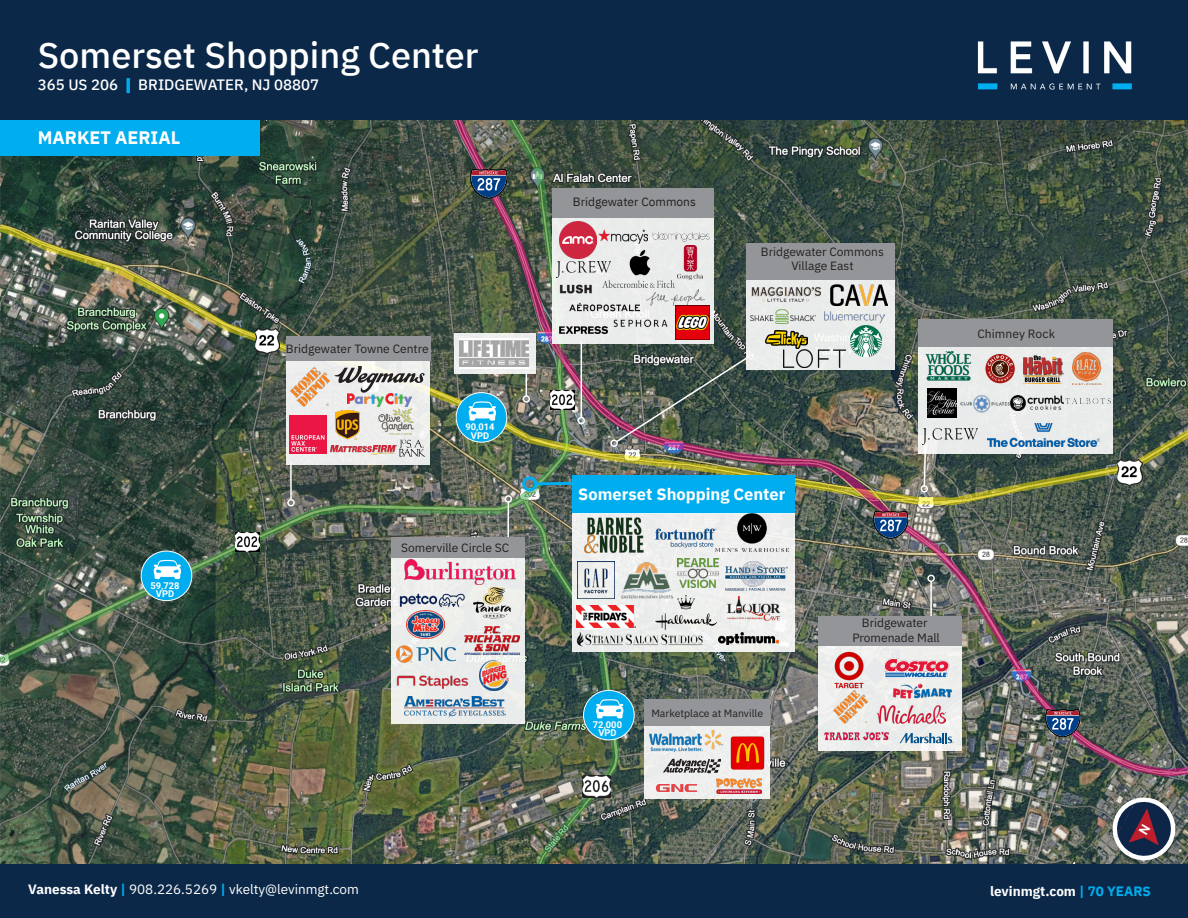
<style>
.page{position:relative;width:1188px;height:918px;background:#fff}
.page>*{position:absolute;margin:0;border:0;box-sizing:border-box;transform-origin:0 0}
.t1{font:500 36px "IBM Plex Sans";color:#fff}
.t2{font:700 18px "IBM Plex Sans";color:#fff}
.t3{font:700 16.5px "IBM Plex Sans";color:#fff}
.t4{font:500 15px "IBM Plex Sans";color:#fff}
.t5{font:13.5px "IBM Plex Sans";color:#fff}
.t6{font:700 13.5px "IBM Plex Sans";color:#fff}
.t7{font:12px "IBM Plex Sans";color:#231f20}
.t8{font:12px "IBM Plex Sans";color:#231f20}
.t9{font:10.5px "IBM Plex Sans";color:#231f20}
.t10{font:700 9.3px "Roboto";color:#fff}
.s1{font-weight:700;color:#00adef}
.s2{font-weight:700}
.s3{color:#00adef}
</style>
<div class="page">
<img style="left:0;top:666px;width:1188px;height:198px">
<div style="left:644px;top:726px;width:126px;height:73px;background:#efefee"></div>
<img style="left:716px;top:779px;width:45px;height:15px">
<img style="left:656px;top:784px;width:41px;height:8px">
<svg style="left:0;top:120px;width:452px;height:546px;background:#3b5b54"></svg>
<img style="left:0;top:222px;width:452px;height:285px">
<img style="left:452px;top:120px;width:736px;height:658px">
<img style="left:235px;top:532px;width:25px;height:20px">
<img style="left:550px;top:391px;width:25px;height:19px">
<img style="left:1117px;top:459px;width:25px;height:27px">
<img style="left:255px;top:329px;width:24px;height:26px">
<svg style="left:471px;top:169px;width:36px;height:29px"></svg>
<svg style="left:1046px;top:710px;width:34px;height:27px"></svg>
<hr style="left:580px;top:342px;width:2px;height:76px;background:#fff">
<div style="left:577px;top:417px;width:8px;height:7px;border:2px solid #fff;border-radius:50%"></div>
<div style="left:552px;top:217px;width:161px;height:127px;background:#eaeceb"></div>
<img style="left:677px;top:245px;width:26px;height:34px">
<img style="left:676px;top:306px;width:34px;height:34px">
<img style="left:647px;top:290px;width:58px;height:15px">
<img style="left:569px;top:302px;width:70px;height:14px">
<img style="left:560px;top:221px;width:37px;height:37px">
<img style="left:559px;top:284px;width:33px;height:10px">
<img style="left:556px;top:262px;width:55px;height:15px">
<img style="left:599px;top:230px;width:48px;height:14px">
<img style="left:653px;top:232px;width:57px;height:10px">
<img style="left:560px;top:326px;width:47px;height:8px">
<img style="left:602px;top:281px;width:72px;height:7px">
<div style="left:552px;top:188px;width:161px;height:29px;background:#939598"></div>
<img style="left:629px;top:249px;width:22px;height:27px">
<img style="left:614px;top:314px;width:53px;height:14px">
<div style="left:286px;top:346px;width:143px;height:119px;background:#edeeec"></div>
<img style="left:290px;top:368px;width:40px;height:39px">
<img style="left:348px;top:393px;width:63px;height:14px">
<svg style="left:334px;top:367px;width:91px;height:26px"></svg>
<img style="left:335px;top:410px;width:24px;height:30px">
<img style="left:378px;top:408px;width:46px;height:28px">
<img style="left:289px;top:415px;width:38px;height:38px">
<img style="left:331px;top:445px;width:65px;height:9px">
<svg style="left:399px;top:440px;width:26px;height:17px"></svg>
<div style="left:286px;top:336px;width:144px;height:25px;background:#939598"></div>
<div style="left:572px;top:475px;width:223px;height:39px;background:#00adef"></div>
<div style="left:572px;top:514px;width:223px;height:138px;background:#eeefed"></div>
<img style="left:624px;top:606px;width:11px;height:22px">
<img style="left:655px;top:596px;width:61px;height:34px">
<img style="left:726px;top:561px;width:62px;height:30px">
<img style="left:624px;top:517px;width:21px;height:36px">
<img style="left:718px;top:632px;width:60px;height:13px">
<img style="left:655px;top:528px;width:60px;height:19px">
<img style="left:715px;top:514px;width:74px;height:38px">
<img style="left:625px;top:630px;width:80px;height:16px">
<img style="left:624px;top:562px;width:48px;height:36px">
<img style="left:678px;top:558px;width:41px;height:30px">
<div style="left:0;top:0;width:1188px;height:120px;background:#0b2848"></div>
<img style="left:977px;top:41px;width:155px;height:49px">
<svg style="left:874px;top:511px;width:34px;height:27px"></svg>
<div style="left:456px;top:393px;width:51px;height:49px;background:#00aeef;border-radius:50%"></div>
<div style="left:456px;top:392px;width:51px;height:51px;border:1px solid #fff;border-radius:50%"></div>
<svg style="left:469px;top:401px;width:27px;height:20px"></svg>
<div style="left:584px;top:690px;width:50px;height:50px;background:#00aeef;border-radius:50%"></div>
<img style="left:520px;top:497px;width:104px;height:367px">
<div style="left:141px;top:551px;width:51px;height:50px;background:#00aeef;border-radius:50%"></div>
<div style="left:141px;top:551px;width:51px;height:50px;border:1px solid #fff;border-radius:50%"></div>
<svg style="left:154px;top:560px;width:27px;height:19px"></svg>
<img style="left:716px;top:596px;width:71px;height:27px">
<hr style="left:507px;top:502px;width:2px;height:41px;background:#fff">
<div style="left:505px;top:495px;width:7px;height:8px;border:2px solid #fff;border-radius:50%"></div>
<div style="left:391px;top:555px;width:134px;height:169px;background:#ecedec"></div>
<img style="left:399px;top:593px;width:66px;height:18px">
<img style="left:465px;top:626px;width:55px;height:28px">
<img style="left:473px;top:587px;width:37px;height:32px">
<img style="left:480px;top:661px;width:29px;height:29px">
<img style="left:396px;top:645px;width:59px;height:18px">
<img style="left:406px;top:611px;width:38px;height:27px">
<img style="left:404px;top:559px;width:111px;height:25px">
<img style="left:396px;top:665px;width:75px;height:24px">
<img style="left:404px;top:697px;width:102px;height:20px">
<div style="left:391px;top:537px;width:134px;height:21px;background:#939598"></div>
<svg style="left:536px;top:480px;width:36px;height:7px"></svg>
<div style="left:522px;top:476px;width:15px;height:15px;border:3px solid #00adef;border-radius:50%"></div>
<div style="left:918px;top:346px;width:194px;height:108px;background:#eaeceb"></div>
<div style="left:918px;top:320px;width:194px;height:27px;background:#939598"></div>
<img style="left:925px;top:351px;width:47px;height:30px">
<svg style="left:985px;top:354px;width:30px;height:29px"></svg>
<svg style="left:988px;top:355px;width:25px;height:26px"></svg>
<img style="left:1024px;top:355px;width:40px;height:29px">
<img style="left:1066px;top:398px;width:45px;height:6px">
<img style="left:1073px;top:353px;width:29px;height:31px">
<img style="left:923px;top:429px;width:55px;height:15px">
<img style="left:960px;top:395px;width:50px;height:18px">
<img style="left:988px;top:423px;width:111px;height:24px">
<img style="left:1010px;top:395px;width:54px;height:16px">
<img style="left:927px;top:389px;width:29px;height:29px">
<svg style="left:615px;top:352px;width:140px;height:92px;background:#4d5750"></svg>
<div style="left:610px;top:439px;width:8px;height:8px;border:2px solid #fff;border-radius:50%"></div>
<div style="left:746px;top:264px;width:149px;height:106px;background:#eaeceb"></div>
<div style="left:746px;top:243px;width:149px;height:37px;background:#939598"></div>
<img style="left:751px;top:310px;width:64px;height:14px">
<img style="left:751px;top:287px;width:70px;height:15px">
<img style="left:765px;top:330px;width:43px;height:19px">
<img style="left:783px;top:350px;width:63px;height:17px">
<img style="left:850px;top:325px;width:32px;height:32px">
<img style="left:830px;top:284px;width:57px;height:21px">
<img style="left:824px;top:311px;width:60px;height:12px">
<div style="left:0;top:864px;width:1188px;height:54px;background:#0b2848"></div>
<svg style="left:1110px;top:795px;width:66px;height:66px"></svg>
<p class="t1" style="left:38px;top:27px;width:442px">Somerset Shopping Center</p>
<p class="t4" style="left:38px;top:73px;width:283px">365 US 206 <span class="s1">|</span> BRIDGEWATER, NJ 08807</p>
<p class="t2" style="left:38px;top:123px;width:144px">MARKET AERIAL</p>
<p class="t10" style="left:151px;top:579px;width:31px">59,728</p>
<p class="t10" style="left:156px;top:587px;width:20px">VPD</p>
<p class="t7" style="left:286px;top:340px;width:144px">Bridgewater Towne Centre</p>
<p class="t10" style="left:466px;top:421px;width:31px">90,014</p>
<p class="t10" style="left:471px;top:429px;width:20px">VPD</p>
<p class="t7" style="left:401px;top:539px;width:110px">Somerville Circle SC</p>
<p class="t8" style="left:573px;top:193px;width:124px">Bridgewater Commons</p>
<p class="t7" style="left:761px;top:242px;width:124px">Bridgewater Commons</p>
<p class="t7" style="left:791px;top:256px;width:64px">Village East</p>
<p class="t7" style="left:977px;top:325px;width:79px">Chimney Rock</p>
<p class="t3" style="left:578px;top:481px;width:209px">Somerset Shopping Center</p>
<p class="t10" style="left:593px;top:718px;width:31px">72,000</p>
<p class="t10" style="left:598px;top:727px;width:20px">VPD</p>
<p class="t9" style="left:651px;top:706px;width:113px">Marketplace at Manville</p>
<p class="t7" style="left:862px;top:614px;width:67px">Bridgewater</p>
<p class="t7" style="left:852px;top:628px;width:89px">Promenade Mall</p>
<p class="t5" style="left:28px;top:879px;width:332px"><span class="s2">Vanessa Kelty</span> <span class="s1">|</span> 908.226.5269 <span class="s1">|</span> vkelty@levinmgt.com</p>
<p class="t6" style="left:990px;top:880px;width:162px">levinmgt.com <span class="s3">| 70 YEARS</span></p>
</div>
